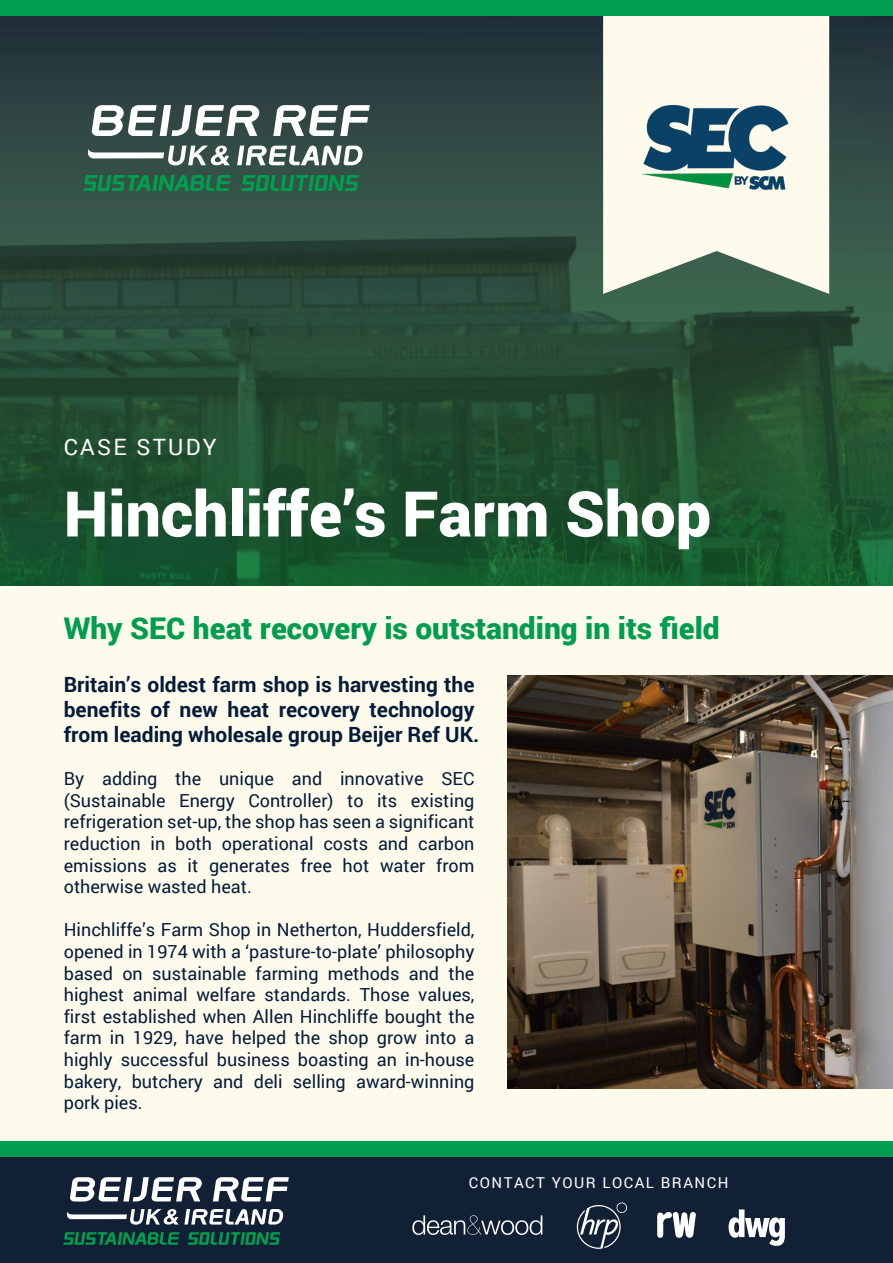
<style>
.page{position:relative;width:893px;height:1263px;background:#fefbed}
.page>*{position:absolute;margin:0;border:0;box-sizing:border-box;transform-origin:0 0}
.t1{font:900 63px "Roboto";color:#fff}
.t2{font:900 30px "Roboto";color:#009d4e}
.t3{font:22.5px "Roboto";letter-spacing:.1em;color:#fff}
.t4{font:700 21px/25.2px "Roboto";color:#041c37}
.t5{font:18px/21.6px "Roboto";color:#041c37;text-align:justify}
.t6{font:15px "Roboto";letter-spacing:.1em;color:#fff}
</style>
<div class="page">
<svg style="left:0;top:16px;width:893px;height:570px;background:#254b37"></svg>
<svg style="left:603px;top:16px;width:226px;height:278px"></svg>
<div style="left:0;top:0;width:893px;height:16px;background:#009d4e"></div>
<div style="left:0;top:1141px;width:893px;height:16px;background:#009d4e"></div>
<svg style="left:91px;top:105px;width:279px;height:31px;background:#929e9c"></svg>
<svg style="left:237px;top:145px;width:126px;height:20px;background:#96a3a0"></svg>
<svg style="left:87px;top:146px;width:143px;height:19px;background:#7d8e89"></svg>
<svg style="left:83px;top:175px;width:148px;height:16px;background:#187a4b"></svg>
<svg style="left:241px;top:175px;width:118px;height:16px;background:#18794b"></svg>
<img style="left:634px;top:96px;width:164px;height:102px">
<img style="left:508px;top:675px;width:385px;height:413px">
<div style="left:0;top:1157px;width:893px;height:106px;background:#122035"></div>
<svg style="left:70px;top:1177px;width:219px;height:24px"></svg>
<svg style="left:66px;top:1209px;width:217px;height:16px"></svg>
<svg style="left:63px;top:1232px;width:116px;height:13px"></svg>
<svg style="left:188px;top:1232px;width:92px;height:13px"></svg>
<svg style="left:577px;top:1202px;width:50px;height:47px"></svg>
<svg style="left:412px;top:1215px;width:130px;height:20px"></svg>
<svg style="left:657px;top:1212px;width:39px;height:26px"></svg>
<svg style="left:729px;top:1209px;width:56px;height:37px"></svg>
<p class="t3" style="left:64px;top:432px;width:154px">CASE STUDY</p>
<h1 class="t1" style="left:64px;top:470px;width:649px">Hinchliffe’s Farm Shop</h1>
<h2 class="t2" style="left:64px;top:607px;width:657px">Why SEC heat recovery is outstanding in its field</h2>
<p class="t4" style="left:64px;top:671px;width:417px">Britain’s oldest farm shop is harvesting the benefits of new heat recovery technology from leading wholesale group Beijer Ref UK.</p>
<p class="t5" style="left:64px;top:767px;width:412px">By adding the unique and innovative SEC (Sustainable Energy Controller) to its existing refrigeration set-up, the shop has seen a significant reduction in both operational costs and carbon emissions as it generates free hot water from otherwise wasted heat.</p>
<p class="t5" style="left:64px;top:918px;width:412px">Hinchliffe’s Farm Shop in Netherton, Huddersfield, opened in 1974 with a ‘pasture-to-plate’ philosophy based on sustainable farming methods and the highest animal welfare standards. Those values, first established when Allen Hinchliffe bought the farm in 1929, have helped the shop grow into a highly successful business boasting an in-house bakery, butchery and deli selling award-winning pork pies.</p>
<p class="t6" style="left:469px;top:1172px;width:261px">CONTACT YOUR LOCAL BRANCH</p>
</div>
